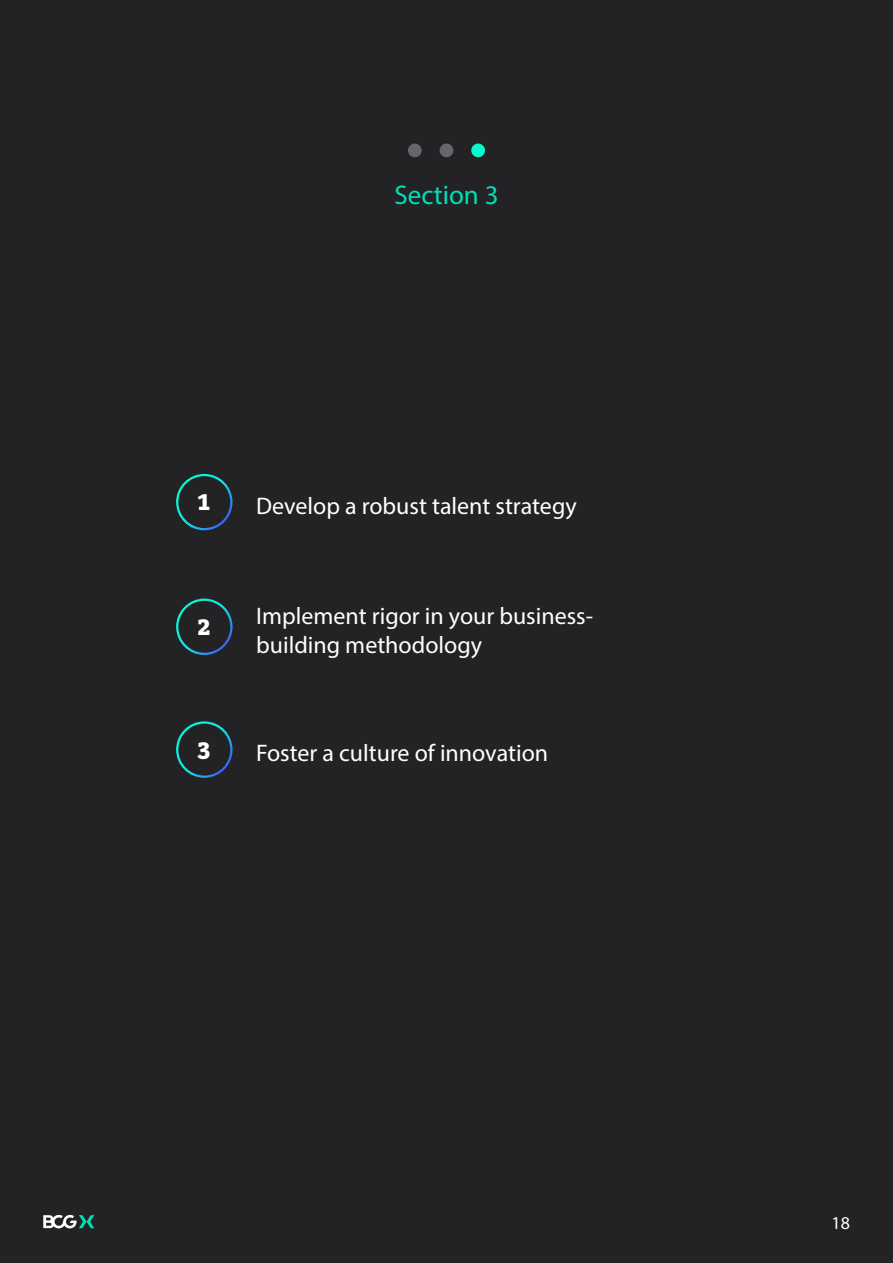
<style>
.page{position:relative;width:893px;height:1263px;background:#232326}
.page>*{position:absolute;margin:0;border:0;box-sizing:border-box;transform-origin:0 0}
.t1{font:27px "Myriad Pro";color:#00e0b5}
.t2{font:24px/28.8px "Myriad Pro";color:#fff}
.t3{font:800 24px "Henderson BCG Mod";color:#fff}
.t4{font:18px "Myriad Pro";color:#fff}
</style>
<div class="page">
<svg style="left:43px;top:1215px;width:51px;height:13px"></svg>
<div style="left:176px;top:474px;width:57px;height:56px;border:2px solid #fff;border-radius:50%"></div>
<div style="left:176px;top:599px;width:57px;height:56px;border:2px solid #fff;border-radius:50%"></div>
<div style="left:176px;top:721px;width:57px;height:57px;border:2px solid #fff;border-radius:50%"></div>
<div style="left:408px;top:144px;width:14px;height:13px;background:#67676b;border-radius:50%"></div>
<div style="left:440px;top:144px;width:13px;height:13px;background:#67676b;border-radius:50%"></div>
<div style="left:471px;top:144px;width:14px;height:13px;background:#0fc;border-radius:50%"></div>
<p class="t1" style="left:394px;top:178px;width:106px">Section 3</p>
<p class="t3" style="left:197px;top:489px;width:15px">1</p>
<p class="t2" style="left:256px;top:491px;width:322px">Develop a robust talent strategy</p>
<p class="t3" style="left:197px;top:613px;width:15px">2</p>
<p class="t2" style="left:256px;top:601px;width:338px">Implement rigor in your business&shy;building methodology</p>
<p class="t3" style="left:197px;top:736px;width:15px">3</p>
<p class="t2" style="left:256px;top:738px;width:294px">Foster a culture of innovation</p>
<p class="t4" style="left:832px;top:1211px;width:20px">18</p>
</div>
